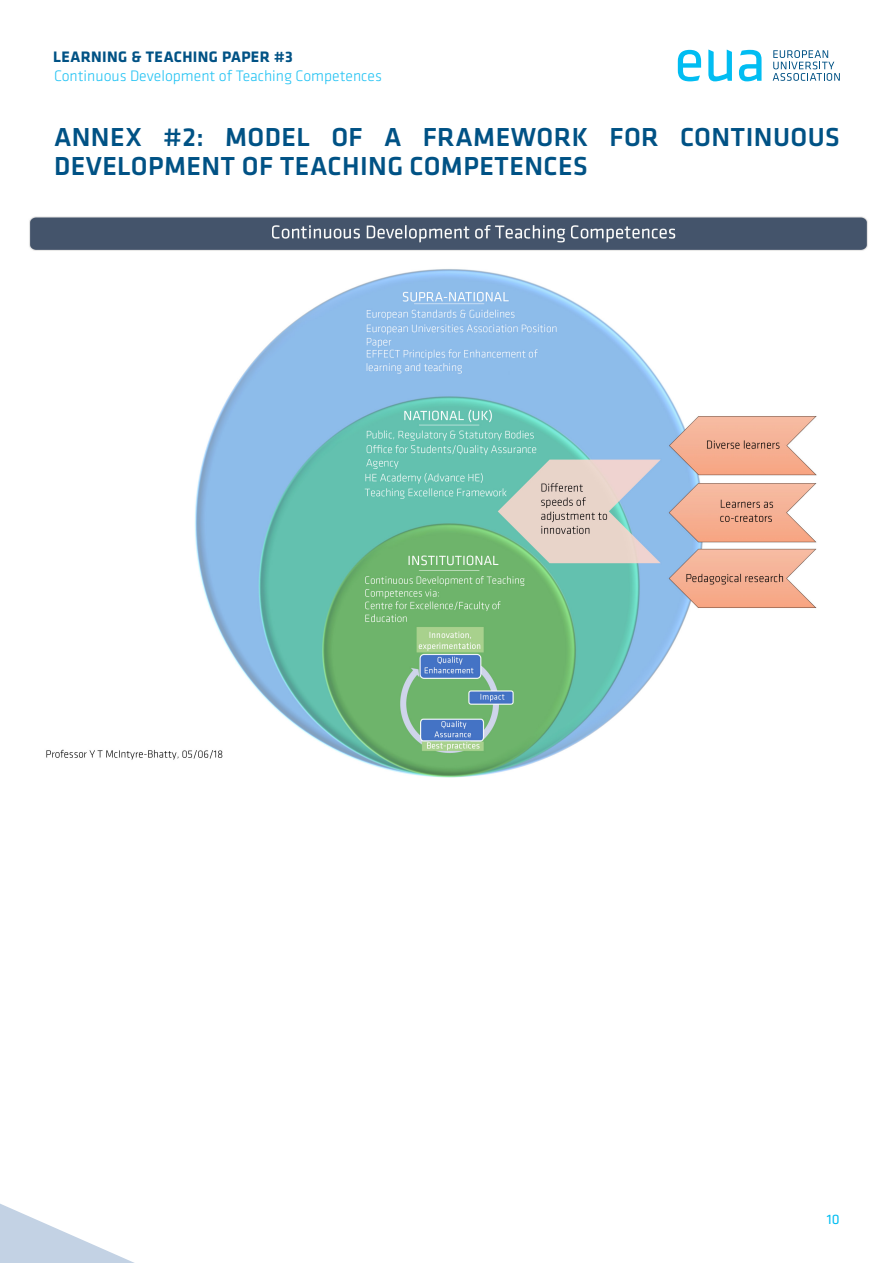
<style>
.page{position:relative;width:893px;height:1263px;background:#fff}
.page>*{position:absolute;margin:0;border:0;box-sizing:border-box;transform-origin:0 0}
.TITRE_2{font:500 27px/29.2px "Klavika Basic";letter-spacing:.015em;color:#005285}
.t1{font:300 15.75px "Klavika Basic";color:#21c2f3}
.t2{font:700 15.75px "Klavika Basic";letter-spacing:.025em;color:#005285}
.t3{font:14.25px "Klavika Basic";color:#01bdf2}
</style>
<div class="page">
<svg style="left:708px;top:50px;width:24px;height:31px"></svg>
<svg style="left:678px;top:50px;width:23px;height:31px"></svg>
<svg style="left:739px;top:50px;width:22px;height:31px"></svg>
<svg style="left:773px;top:50px;width:67px;height:31px"></svg>
<svg style="left:0;top:1203px;width:134px;height:60px"></svg>
<img style="left:29px;top:216px;width:839px;height:562px">
<p class="t2" style="left:53px;top:45px;width:241px">LEARNING &amp; TEACHING PAPER #3</p>
<p class="t1" style="left:54px;top:66px;width:329px">Continuous Development of Teaching Competences</p>
<p class="TITRE_2" style="left:54px;top:121px;width:787px">ANNEX #2: MODEL OF A FRAMEWORK FOR CONTINUOUS<br>DEVELOPMENT OF TEACHING COMPETENCES</p>
<p class="t3" style="left:827px;top:1210px;width:14px">10</p>
</div>
